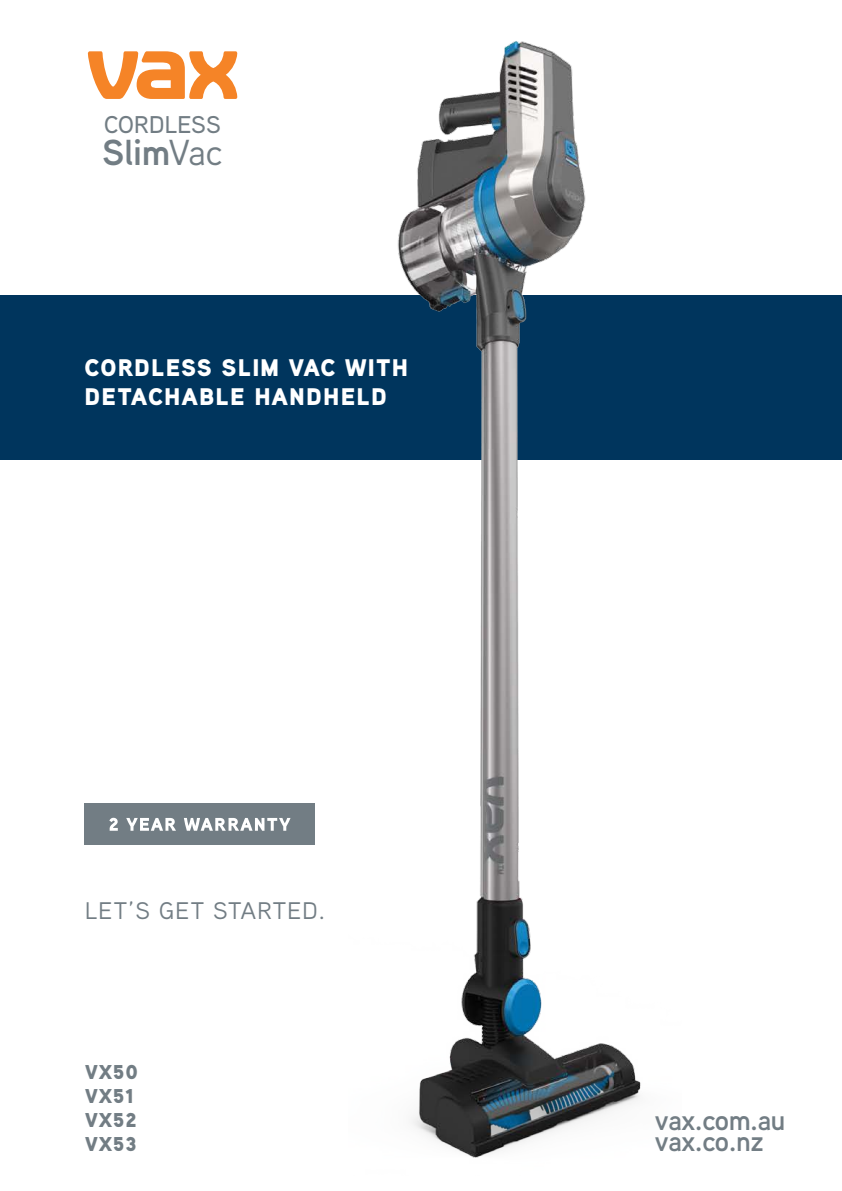
<style>
.page{position:relative;width:842px;height:1191px;background:#fff}
.page>*{position:absolute;margin:0;border:0;box-sizing:border-box;transform-origin:0 0}
.t1{font:600 36.2px "Vax Aaux Next";color:#727d84}
.t2{font:600 28px/21.6px "Vax Aaux Next";letter-spacing:-.015em;color:#727d84}
.t3{font:500 24.2px "Vax Aaux Next";color:#727d84}
.t4{font:900 24px/28.8px "Vax Aaux Next";letter-spacing:.05em;color:#fff}
.t5{font:24px "Vax Aaux Next";letter-spacing:.05em;color:#727d84}
.t6{font:900 20px/24px "Vax Aaux Next";letter-spacing:.05em;color:#727d84}
.s1{font-weight:400}
</style>
<div class="page">
<div style="left:0;top:296px;width:842px;height:164px;background:#00355d"></div>
<svg style="left:88px;top:51px;width:149px;height:48px"></svg>
<img style="left:349px;top:41px;width:332px;height:1117px">
<div style="left:85px;top:803px;width:230px;height:42px;background:#727d84"></div>
<svg style="left:109px;top:817px;width:9px;height:13px"></svg>
<svg style="left:126px;top:818px;width:50px;height:13px"></svg>
<svg style="left:184px;top:818px;width:107px;height:13px"></svg>
<p class="t3" style="left:104px;top:107px;width:118px">CORDLESS</p>
<h1 class="t1" style="left:102px;top:127px;width:122px">Slim<span class="s1">Vac</span></h1>
<p class="t4" style="left:85px;top:353px;width:325px">CORDLESS SLIM VAC WITH<br>DETACHABLE HANDHELD</p>
<p class="t5" style="left:85px;top:894px;width:241px">LET’S GET STARTED.</p>
<p class="t6" style="left:85px;top:1060px;width:54px">VX50<br>VX51<br>VX52<br>VX53</p>
<p class="t2" style="left:655px;top:1108px;width:132px">vax.com.au vax.co.nz</p>
</div>
